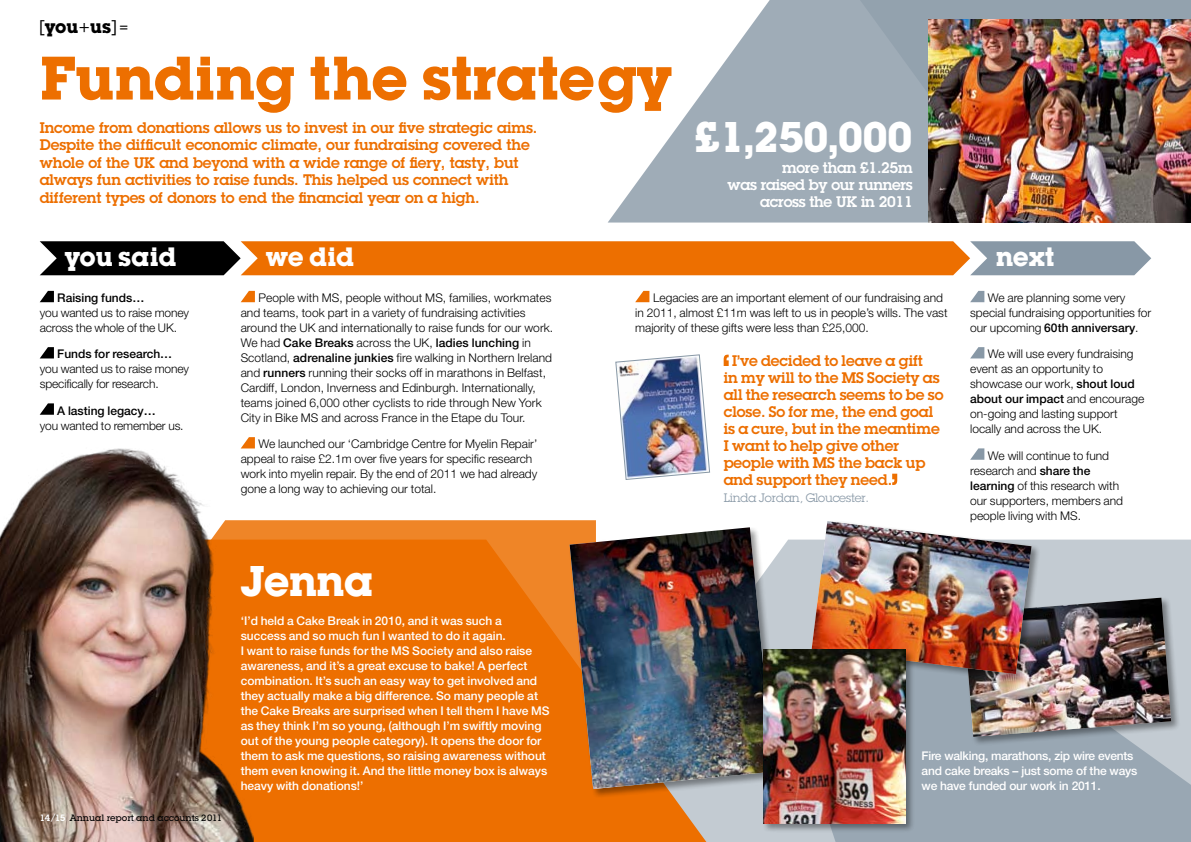
<style>
.page{position:relative;width:1191px;height:842px;background:#fff}
.page>*{position:absolute;margin:0;border:0;box-sizing:border-box;transform-origin:0 0}
.t1{font:700 60px "Lubalin Graph Std";letter-spacing:-.01em;color:#ed6f00}
.t2{font:700 42px "Lubalin Graph Std";letter-spacing:-.02em;color:#fff}
.t3{font:700 26px "Lubalin Graph Std";letter-spacing:-.005em;color:#fff}
.t4{font:700 18px "Lubalin Graph Std";color:#000}
.t5{font:600 15px/17px "Lubalin Graph Std";letter-spacing:-.005em;color:#ed6f00}
.t6{font:600 15px/17px "Lubalin Graph Std";letter-spacing:-.02em;color:#fff;text-align:right}
.t7{font:300 12px/15px "Helvetica Neue LT Std";color:#000}
.t8{font:500 12px/15px "Helvetica Neue LT Std";color:#fff}
.t9{font:500 12px/15px "Helvetica Neue LT Std";letter-spacing:-.02em;color:#fff}
.t10{font:500 12px "Helvetica Neue LT Std";color:#000}
.t11{font:12px "Lubalin Graph Std";letter-spacing:-.01em;color:#8898a6}
.t12{font:500 9px "Lubalin Graph Std";letter-spacing:-.005em;color:#000}
.s1{font-weight:400}
.s2{font-weight:500}
.s3{font-weight:600;color:#fff}
</style>
<div class="page">
<svg style="left:608px;top:0;width:583px;height:223px;fill:#9facb7"></svg>
<div style="left:706px;top:540px;width:485px;height:302px;background:#c3cbd2"></div>
<svg style="left:780px;top:617px;width:411px;height:225px;background:#9eabb6"></svg>
<svg style="left:596px;top:798px;width:110px;height:44px;background:#e77c1d"></svg>
<svg style="left:273px;top:520px;width:323px;height:322px;background:#ed7104"></svg>
<img style="left:0;top:448px;width:273px;height:394px">
<svg style="left:40px;top:241px;width:1111px;height:34px;background:#b86a25"></svg>
<svg style="left:635px;top:291px;width:14px;height:11px"></svg>
<svg style="left:970px;top:291px;width:14px;height:11px"></svg>
<svg style="left:970px;top:347px;width:14px;height:11px"></svg>
<svg style="left:970px;top:448px;width:14px;height:12px"></svg>
<svg style="left:241px;top:291px;width:14px;height:11px"></svg>
<svg style="left:241px;top:437px;width:14px;height:11px"></svg>
<img style="left:928px;top:20px;width:263px;height:203px">
<div style="left:962px;top:596px;width:218px;height:150px;background:#000;opacity:.4"></div>
<svg style="left:40px;top:291px;width:14px;height:11px"></svg>
<svg style="left:40px;top:347px;width:14px;height:11px"></svg>
<svg style="left:40px;top:403px;width:14px;height:12px"></svg>
<img style="left:914px;top:539px;width:257px;height:198px">
<img style="left:811px;top:521px;width:220px;height:153px">
<div style="left:568px;top:526px;width:214px;height:272px;background:#000;opacity:.4"></div>
<img style="left:569px;top:527px;width:204px;height:262px">
<div style="left:762px;top:649px;width:152px;height:184px;background:#000;opacity:.4"></div>
<img style="left:764px;top:650px;width:141px;height:173px">
<svg style="left:723px;top:355px;width:5px;height:11px"></svg>
<svg style="left:892px;top:474px;width:5px;height:11px"></svg>
<img style="left:615px;top:354px;width:95px;height:126px">
<h3 class="t4" style="left:40px;top:15px;width:90px"><span class="s1">[</span>you<span class="s1">+</span>us<span class="s1">]=</span></h3>
<h1 class="t1" style="left:40px;top:39px;width:633px">Funding the strategy</h1>
<p class="t5" style="left:40px;top:118px;width:499px;line-height:17.5px">Income from donations allows us to invest in our five strategic aims.<br>Despite the difficult economic climate, our fundraising covered the whole of the UK and beyond with a wide range of fiery, tasty, but always fun activities to raise funds. This helped us connect with different types of donors to end the financial year on a high.</p>
<h3 class="t3" style="left:65px;top:240px;width:113px">you said</h3>
<h3 class="t3" style="left:266px;top:240px;width:89px">we did</h3>
<h2 class="t2" style="left:695px;top:110px;width:219px">£1,250,000</h2>
<p class="t6" style="left:727px;top:159px;width:187px">more than £1.25m<br>was raised by our runners across the UK in 2011</p>
<h3 class="t3" style="left:995px;top:240px;width:60px">next</h3>
<p class="t10" style="left:57px;top:291px;width:89px">Raising funds…</p>
<p class="t7" style="left:40px;top:305px;width:151px">you wanted us to raise money across the whole of the UK.</p>
<p class="t10" style="left:57px;top:347px;width:117px">Funds for research…</p>
<p class="t7" style="left:40px;top:361px;width:151px">you wanted us to raise money specifically for research.</p>
<p class="t10" style="left:57px;top:403px;width:100px">A lasting legacy…</p>
<p class="t7" style="left:40px;top:418px;width:145px">you wanted to remember us.</p>
<p class="t7" style="left:241px;top:290px;width:314px;text-indent:18px">People with MS, people without MS, families, workmates and teams, took part in a variety of fundraising activities around the UK and internationally to raise funds for our work.<br>We had <span class="s2">Cake Breaks</span> across the UK, <span class="s2">ladies lunching</span> in Scotland, <span class="s2">adrenaline junkies</span> fire walking in Northern Ireland and <span class="s2">runners</span> running their socks off in marathons in Belfast, Cardiff, London, Inverness and Edinburgh. Internationally, teams joined 6,000 other cyclists to ride through New York City in Bike MS and across France in the Etape du Tour.</p>
<p class="t7" style="left:241px;top:436px;width:298px;text-indent:18px">We launched our ‘Cambridge Centre for Myelin Repair’ appeal to raise £2.1m over five years for specific research work into myelin repair. By the end of 2011 we had already gone a long way to achieving our total.</p>
<p class="t12" style="left:40px;top:812px;width:184px"><span class="s3">14/15</span> Annual report and accounts 2011</p>
<h2 class="t2" style="left:241px;top:553px;width:134px">Jenna</h2>
<p class="t8" style="left:241px;top:613px;width:310px">‘I’d held a Cake Break in 2010, and it was such a success and so much fun I wanted to do it again.<br>I want to raise funds for the MS Society and also raise awareness, and it’s a great excuse to bake! A perfect combination. It’s such an easy way to get involved and they actually make a big difference. So many people at the Cake Breaks are surprised when I tell them I have MS as they think I’m so young, (although I’m swiftly moving out of the young people category). It opens the door for them to ask me questions, so raising awareness without them even knowing it. And the little money box is always heavy with donations!’</p>
<p class="t7" style="left:635px;top:290px;width:314px;text-indent:18px">Legacies are an important element of our fundraising and in 2011, almost £11m was left to us in people’s wills. The vast majority of these gifts were less than £25,000.</p>
<p class="t7" style="left:970px;top:290px;width:183px;text-indent:18px">We are planning some very special fundraising opportunities for our upcoming <span class="s2">60th anniversary</span>.</p>
<p class="t7" style="left:970px;top:346px;width:176px;text-indent:18px">We will use every fundraising event as an opportunity to showcase our work, <span class="s2">shout loud about our impact</span> and encourage on-going and lasting support locally and across the UK.</p>
<p class="t7" style="left:970px;top:448px;width:154px;text-indent:18px">We will continue to fund research and <span class="s2">share the learning</span> of this research with our supporters, members and people living with MS.</p>
<p class="t5" style="left:723px;top:352px;width:221px;text-indent:8px">I’ve decided to leave a gift<br>in my will to the MS Society as all the research seems to be so close. So for me, the end goal is a cure, but in the meantime<br>I want to help give other people with MS the back up and support they need.</p>
<p class="t11" style="left:723px;top:490px;width:147px">Linda Jordan, Gloucester.</p>
<p class="t9" style="left:921px;top:748px;width:217px">Fire walking, marathons, zip wire events and cake breaks – just some of the ways we have funded our work in 2011.</p>
</div>
